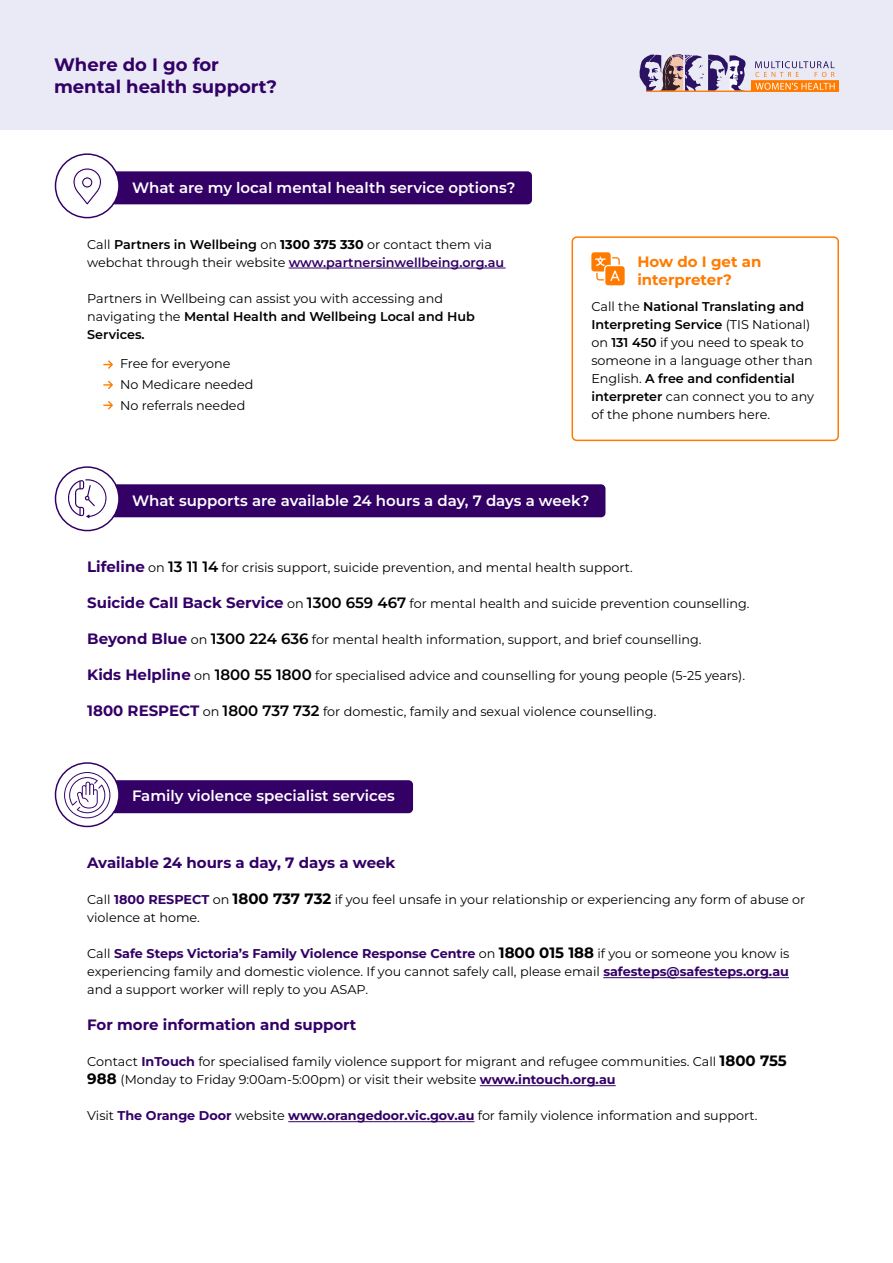
<style>
.page{position:relative;width:893px;height:1263px;background:#fff}
.page>*{position:absolute;margin:0;border:0;box-sizing:border-box;transform-origin:0 0}
.t1{font:700 18px/21.6px "Montserrat";color:#306}
.t2{font:600 15px "Montserrat";color:#fff}
.t3{font:700 15px "Montserrat";color:#306}
.t4{font:700 15px/18px "Montserrat";color:#ff7b00}
.t5{font:12.75px/18px "Montserrat";color:#000}
.s1{font-weight:600}
.s2{font-weight:700}
.s3{font-weight:600;color:#306}
.s4{font-weight:700;font-size:15px;color:#306}
.s5{font-weight:600;font-size:15px}
.s6{font-weight:700;color:#306}
.s7{font-weight:700;font-size:15px}
</style>
<div class="page">
<hr style="left:603px;top:977px;width:186px;height:1px;background:#306">
<hr style="left:480px;top:1085px;width:136px;height:1px;background:#306">
<hr style="left:288px;top:1121px;width:186px;height:1px;background:#306">
<div style="left:103px;top:484px;width:502px;height:33px;background:#306;border-radius:4px"></div>
<div style="left:103px;top:780px;width:310px;height:33px;background:#306;border-radius:4px"></div>
<div style="left:56px;top:467px;width:63px;height:64px;background:#fff;border-radius:50%"></div>
<div style="left:55px;top:466px;width:65px;height:65px;border:2px solid #306;border-radius:50%"></div>
<div style="left:56px;top:763px;width:63px;height:63px;background:#fff;border-radius:50%"></div>
<div style="left:55px;top:762px;width:65px;height:65px;border:2px solid #306;border-radius:50%"></div>
<svg style="left:68px;top:479px;width:38px;height:39px"></svg>
<svg style="left:64px;top:772px;width:46px;height:46px"></svg>
<div style="left:0;top:0;width:893px;height:129px;background:#e9eaf6"></div>
<svg style="left:639px;top:54px;width:200px;height:38px"></svg>
<div style="left:103px;top:171px;width:429px;height:33px;background:#306;border-radius:4px"></div>
<div style="left:56px;top:154px;width:63px;height:64px;background:#fff;border-radius:50%"></div>
<div style="left:55px;top:153px;width:65px;height:65px;border:2px solid #306;border-radius:50%"></div>
<div style="left:572px;top:236px;width:267px;height:205px;border:2px solid #ff7b00;border-radius:4px"></div>
<hr style="left:289px;top:268px;width:217px;height:1px;background:#306">
<svg style="left:73px;top:168px;width:29px;height:37px"></svg>
<svg style="left:591px;top:252px;width:34px;height:33px"></svg>
<svg style="left:103px;top:360px;width:10px;height:9px"></svg>
<svg style="left:103px;top:401px;width:10px;height:8px"></svg>
<svg style="left:103px;top:381px;width:10px;height:8px"></svg>
<h1 class="t1" style="left:54px;top:54px;width:225px">Where do I go for mental health support?</h1>
<p class="t2" style="left:132px;top:177px;width:385px">What are my local mental health service options?</p>
<p class="t5" style="left:87px;top:235px;width:419px">Call <span class="s1">Partners in Wellbeing</span> on <span class="s2">1300 375 330</span> or contact them via webchat through their website <span class="s3">www.partnersinwellbeing.org.au</span></p>
<p class="t5" style="left:87px;top:289px;width:389px">Partners in Wellbeing can assist you with accessing and navigating the <span class="s1">Mental Health and Wellbeing Local and Hub<br>Services.</span></p>
<p class="t5" style="left:591px;top:297px;width:224px">Call the <span class="s1">National Translating and<br>Interpreting Service</span> (TIS National) on <span class="s1">131 450</span> if you need to speak to someone in a language other than<br>English. <span class="s1">A free and confidential interpreter</span> can connect you to any of the phone numbers here.</p>
<p class="t4" style="left:637px;top:252px;width:125px">How do I get an interpreter?</p>
<p class="t5" style="left:120px;top:352px;width:135px;line-height:21px">Free for everyone<br>No Medicare needed<br>No referrals needed</p>
<p class="t2" style="left:132px;top:490px;width:459px">What supports are available 24 hours a day, 7 days a week?</p>
<p class="t5" style="left:87px;top:559px;width:547px"><span class="s4">Lifeline</span> on <span class="s5">13 11 14</span> for crisis support, suicide prevention, and mental health support.</p>
<p class="t5" style="left:87px;top:595px;width:664px"><span class="s4">Suicide Call Back Service</span> on <span class="s5">1300 659 467</span> for mental health and suicide prevention counselling.</p>
<p class="t5" style="left:87px;top:631px;width:616px"><span class="s4">Beyond Blue</span> on <span class="s5">1300 224 636</span> for mental health information, support, and brief counselling.</p>
<p class="t5" style="left:87px;top:667px;width:659px"><span class="s4">Kids Helpline</span> on <span class="s5">1800 55 1800</span> for specialised advice and counselling for young people (5-25 years).</p>
<p class="t5" style="left:87px;top:703px;width:571px"><span class="s4">1800 RESPECT</span> on <span class="s5">1800 737 732</span> for domestic, family and sexual violence counselling.</p>
<p class="t2" style="left:132px;top:786px;width:264px">Family violence specialist services</p>
<p class="t3" style="left:87px;top:853px;width:310px">Available 24 hours a day, 7 days a week</p>
<p class="t5" style="left:87px;top:890px;width:720px">Call <span class="s6">1800 RESPECT</span> on <span class="s7">1800 737 732</span> if you feel unsafe in your relationship or experiencing any form of abuse or violence at home.</p>
<p class="t5" style="left:87px;top:944px;width:704px;text-align:justify">Call <span class="s6">Safe Steps Victoria’s Family Violence Response Centre</span> on <span class="s7">1800 015 188</span> if you or someone you know is experiencing family and domestic violence. If you cannot safely call, please email <span class="s6">safesteps@safesteps.org.au </span>and a support worker will reply to you ASAP.</p>
<p class="t3" style="left:87px;top:1015px;width:271px">For more information and support</p>
<p class="t5" style="left:87px;top:1052px;width:701px">Contact <span class="s6">InTouch</span> for specialised family violence support for migrant and refugee communities. Call <span class="s7">1800 755<br>988</span> (Monday to Friday 9:00am-5:00pm) or visit their website <span class="s6">www.intouch.org.au</span></p>
<p class="t5" style="left:87px;top:1106px;width:672px">Visit <span class="s6">The Orange Door</span> website <span class="s6">www.orangedoor.vic.gov.au</span> for family violence information and support.</p>
</div>
